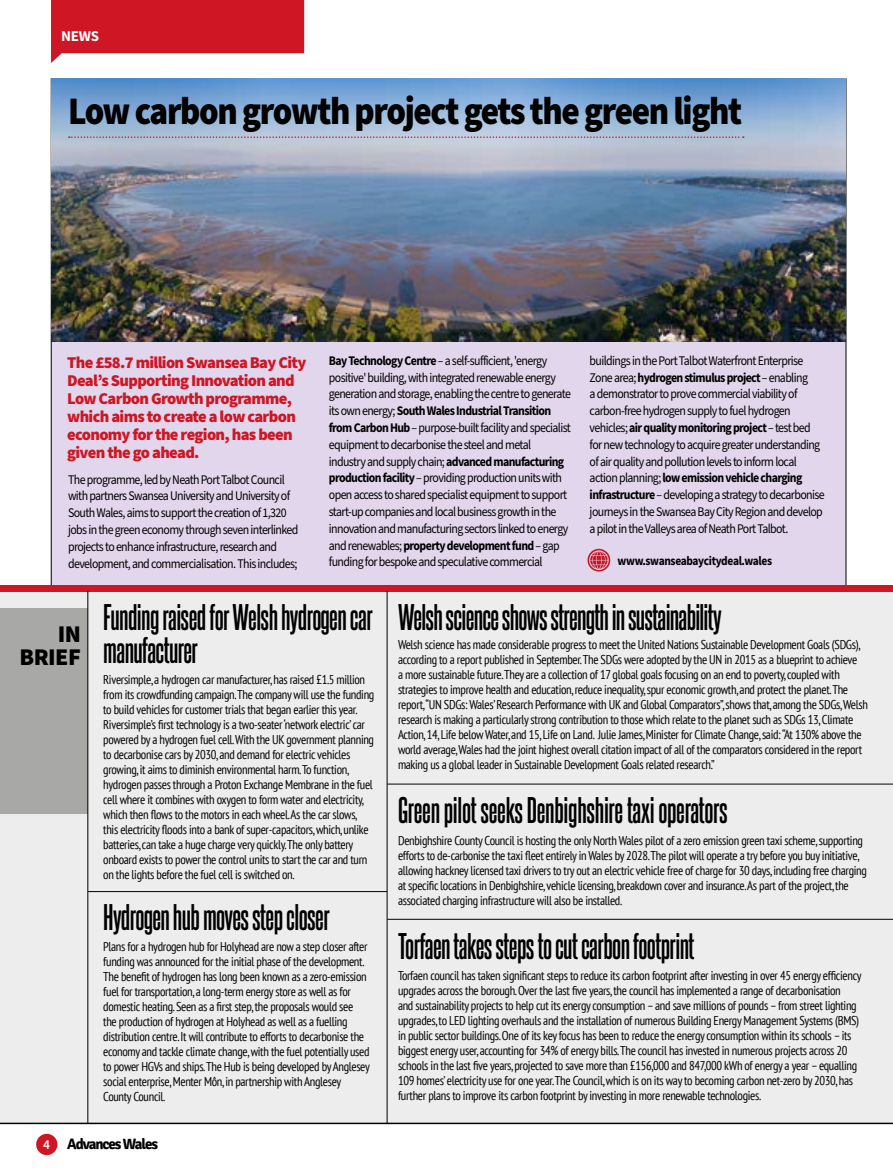
<style>
.page{position:relative;width:893px;height:1170px;background:#fff}
.page>*{position:absolute;margin:0;border:0;box-sizing:border-box;transform-origin:0 0}
.News_Headline{font:900 39px "Source Sans Pro";letter-spacing:-.04em;color:#000;scale:.9 1}
.In_Brief_Headers{font:700 31.5px/33px "Steelfish Rg";letter-spacing:-.02em;color:#000}
.IN_BRIEF{font:900 24px/22.5px "Source Sans Pro";letter-spacing:-.025em;color:#000;text-align:right}
.News_Intro{font:900 16.5px/18px "Source Sans Pro";letter-spacing:-.04em;color:#ce1625}
.Issue_Detail_Left{font:700 15px "Signika";letter-spacing:-.07em;color:#000}
.Page_Category_Left{font:700 15px "Source Sans Pro";color:#fff}
.Folios{font:600 13.5px "Source Sans Pro";color:#fff}
.News_Text{font:13.2px/16.8px "Source Sans Pro";letter-spacing:-.05em;color:#000;scale:.9 1}
.In_Brief_Text{font:condensed 12.75px/15px "PT Sans";letter-spacing:-.025em;color:#000}
.Webs{font:700 12.75px "Source Sans Pro";letter-spacing:-.03em;color:#000;scale:.9 1}
.s1{font-weight:700}
</style>
<div class="page">
<svg style="left:51px;top:0;width:253px;height:63px;background:#d53946"></svg>
<div style="left:36px;top:1133px;width:21px;height:21px;background:#ce1625;border-radius:50%"></div>
<div style="left:51px;top:79px;width:795px;height:508px;background:#e1d6eb"></div>
<div style="left:0;top:589px;width:893px;height:534px;background:#ededed"></div>
<div style="left:0;top:608px;width:87px;height:205px;background:#a8a8a7"></div>
<svg style="left:587px;top:548px;width:23px;height:23px"></svg>
<div style="left:0;top:585px;width:893px;height:6px;background:#ce1625"></div>
<hr style="left:0;top:1122px;width:893px;height:1px;background:#000">
<hr style="left:88px;top:591px;width:1px;height:532px;background:#000">
<hr style="left:387px;top:591px;width:1px;height:532px;background:#000">
<hr style="left:88px;top:891px;width:299px;height:1px;background:#000">
<hr style="left:387px;top:783px;width:506px;height:1px;background:#000">
<hr style="left:387px;top:918px;width:506px;height:1px;background:#000">
<img style="left:51px;top:79px;width:795px;height:262px">
<svg style="left:69px;top:136px;width:675px;height:2px"></svg>
<h1 class="Page_Category_Left" style="left:61px;top:26px;width:39px">NEWS</h1>
<h2 class="News_Headline" style="left:68px;top:84px;width:750px">Low carbon growth project gets the green light</h2>
<h3 class="News_Intro" style="left:67px;top:354px;width:241px">The £58.7 million Swansea Bay City<br>Deal’s Supporting Innovation and<br>Low Carbon Growth programme, which aims to create a low carbon economy for the region, has been given the go ahead.</h3>
<p class="News_Text" style="left:68px;top:471px;width:258px">The programme, led by Neath Port Talbot Council with partners Swansea University and University of South Wales, aims to support the creation of 1,320 jobs in the green economy through seven interlinked projects to enhance infrastructure, research and development, and commercialisation. This includes;</p>
<p class="News_Text" style="left:329px;top:352px;width:270px"><span class="s1">Bay Technology Centre</span> – a self-sufficient, 'energy positive' building, with integrated renewable energy generation and storage, enabling the centre to generate its own energy; <span class="s1">South Wales Industrial Transition from Carbon Hub</span> – purpose-built facility and specialist equipment to decarbonise the steel and metal industry and supply chain; <span class="s1">advanced manufacturing production facility</span> – providing production units with open access to shared specialist equipment to support start-up companies and local business growth in the innovation and manufacturing sectors linked to energy and renewables; <span class="s1">property development fund</span> – gap funding for bespoke and speculative commercial</p>
<p class="News_Text" style="left:590px;top:352px;width:263px">buildings in the Port Talbot Waterfront Enterprise Zone area; <span class="s1">hydrogen stimulus project</span> – enabling<br>a demonstrator to prove commercial viability of carbon-free hydrogen supply to fuel hydrogen vehicles; <span class="s1">air quality monitoring project</span> – test bed for new technology to acquire greater understanding of air quality and pollution levels to inform local action planning; <span class="s1">low emission vehicle charging infrastructure</span> – developing a strategy to decarbonise journeys in the Swansea Bay City Region and develop a pilot in the Valleys area of Neath Port Talbot.</p>
<p class="Webs" style="left:618px;top:552px;width:173px">www.swanseabaycitydeal.wales</p>
<h5 class="IN_BRIEF" style="left:20px;top:623px;width:63px">IN<br>BRIEF</h5>
<h3 class="In_Brief_Headers" style="left:103px;top:599px;width:271px">Funding raised for Welsh hydrogen car manufacturer</h3>
<p class="In_Brief_Text" style="left:103px;top:671px;width:273px">Riversimple, a hydrogen car manufacturer, has raised £1.5 million from its crowdfunding campaign. The company will use the funding to build vehicles for customer trials that began earlier this year.<br>Riversimple’s first technology is a two-seater ‘network electric’ car powered by a hydrogen fuel cell. With the UK government planning to decarbonise cars by 2030, and demand for electric vehicles growing, it aims to diminish environmental harm. To function, hydrogen passes through a Proton Exchange Membrane in the fuel cell where it combines with oxygen to form water and electricity, which then flows to the motors in each wheel. As the car slows, this electricity floods into a bank of super-capacitors, which, unlike batteries, can take a huge charge very quickly. The only battery onboard exists to power the control units to start the car and turn on the lights before the fuel cell is switched on.</p>
<h3 class="In_Brief_Headers" style="left:103px;top:899px;width:228px">Hydrogen hub moves step closer</h3>
<p class="In_Brief_Text" style="left:103px;top:938px;width:268px">Plans for a hydrogen hub for Holyhead are now a step closer after funding was announced for the initial phase of the development.<br>The benefit of hydrogen has long been known as a zero-emission fuel for transportation, a long-term energy store as well as for domestic heating. Seen as a first step, the proposals would see the production of hydrogen at Holyhead as well as a fuelling distribution centre. It will contribute to efforts to decarbonise the economy and tackle climate change, with the fuel potentially used to power HGVs and ships. The Hub is being developed by Anglesey social enterprise, Menter Môn, in partnership with Anglesey County Council.</p>
<p class="Folios" style="left:43px;top:1135px;width:8px">4</p>
<h4 class="Issue_Detail_Left" style="left:67px;top:1134px;width:92px">Advances Wales</h4>
<h3 class="In_Brief_Headers" style="left:398px;top:599px;width:325px">Welsh science shows strength in sustainability</h3>
<p class="In_Brief_Text" style="left:398px;top:636px;width:471px">Welsh science has made considerable progress to meet the United Nations Sustainable Development Goals (SDGs), according to a report published in September. The SDGs were adopted by the UN in 2015 as a blueprint to achieve<br>a more sustainable future. They are a collection of 17 global goals focusing on an end to poverty, coupled with strategies to improve health and education, reduce inequality, spur economic growth, and protect the planet. The report,“UN SDGs: Wales’ Research Performance with UK and Global Comparators”, shows that, among the SDGs, Welsh research is making a particularly strong contribution to those which relate to the planet such as SDGs 13, Climate Action, 14, Life below Water, and 15, Life on Land. Julie James, Minister for Climate Change, said: “At 130% above the world average, Wales had the joint highest overall citation impact of all of the comparators considered in the report making us a global leader in Sustainable Development Goals related research.”</p>
<h3 class="In_Brief_Headers" style="left:398px;top:792px;width:331px">Green pilot seeks Denbighshire taxi operators</h3>
<p class="In_Brief_Text" style="left:398px;top:832px;width:470px">Denbighshire County Council is hosting the only North Wales pilot of a zero emission green taxi scheme, supporting efforts to de-carbonise the taxi fleet entirely in Wales by 2028. The pilot will operate a try before you buy initiative, allowing hackney licensed taxi drivers to try out an electric vehicle free of charge for 30 days, including free charging at specific locations in Denbighshire, vehicle licensing, breakdown cover and insurance. As part of the project, the associated charging infrastructure will also be installed.</p>
<h3 class="In_Brief_Headers" style="left:398px;top:928px;width:298px">Torfaen takes steps to cut carbon footprint</h3>
<p class="In_Brief_Text" style="left:398px;top:967px;width:465px">Torfaen council has taken significant steps to reduce its carbon footprint after investing in over 45 energy efficiency upgrades across the borough. Over the last five years, the council has implemented a range of decarbonisation<br>and sustainability projects to help cut its energy consumption – and save millions of pounds – from street lighting upgrades, to LED lighting overhauls and the installation of numerous Building Energy Management Systems (BMS) in public sector buildings. One of its key focus has been to reduce the energy consumption within its schools – its biggest energy user, accounting for 34% of energy bills. The council has invested in numerous projects across 20 schools in the last five years, projected to save more than £156,000 and 847,000 kWh of energy a year – equalling 109 homes’ electricity use for one year. The Council, which is on its way to becoming carbon net-zero by 2030, has further plans to improve its carbon footprint by investing in more renewable technologies.</p>
</div>
